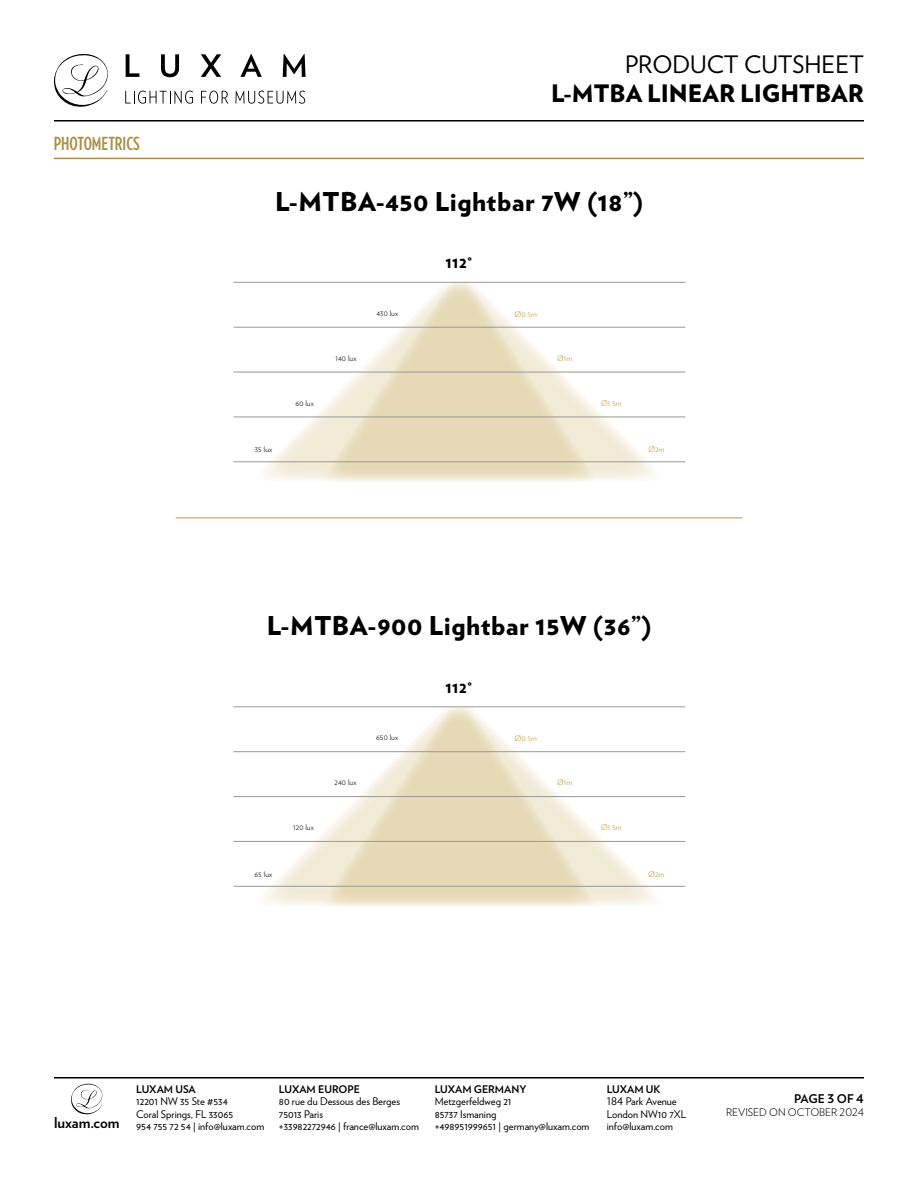
<style>
.page{position:relative;width:918px;height:1188px;background:#fff}
.page>*{position:absolute;margin:0;border:0;box-sizing:border-box;transform-origin:0 0}
.t1{font:900 25.95px "Verlag";letter-spacing:.02em;color:#000}
.t2{font:900 24px "Verlag";color:#000}
.t3{font:24px "Verlag";color:#000}
.t4{font:700 18px "Verlag Compressed";color:#aa8f45}
.t5{font:900 15.6px "Verlag";letter-spacing:.02em;color:#000}
.t6{font:700 15px "Verlag";color:#000}
.t7{font:700 12px "Verlag";letter-spacing:-.015em;color:#000}
.t8{font:10.5px/12.6px "Verlag";color:#000}
.t9{font:700 10.5px "Verlag";color:#000}
.t10{font:300 10.5px "Verlag";color:#000}
.t11{font:300 7.8px "Verlag";letter-spacing:.02em;color:#000}
.t12{font:300 7.8px "Verlag";letter-spacing:.02em;color:#bc9632}
</style>
<div class="page">
<svg style="left:54px;top:54px;width:54px;height:53px"></svg>
<svg style="left:126px;top:54px;width:13px;height:23px"></svg>
<svg style="left:161px;top:54px;width:18px;height:23px"></svg>
<svg style="left:201px;top:54px;width:20px;height:23px"></svg>
<svg style="left:240px;top:54px;width:22px;height:23px"></svg>
<svg style="left:283px;top:54px;width:23px;height:23px"></svg>
<svg style="left:125px;top:91px;width:68px;height:13px"></svg>
<svg style="left:201px;top:91px;width:27px;height:13px"></svg>
<svg style="left:235px;top:91px;width:70px;height:13px"></svg>
<hr style="left:54px;top:120px;width:810px;height:2px;background:#000">
<hr style="left:54px;top:1077px;width:810px;height:1px;background:#000">
<svg style="left:71px;top:1084px;width:31px;height:30px"></svg>
<hr style="left:54px;top:158px;width:810px;height:1px;background:#aa8f45">
<svg style="left:248px;top:326px;width:423px;height:154px"></svg>
<svg style="left:320px;top:283px;width:279px;height:199px"></svg>
<hr style="left:233px;top:282px;width:452px;height:1px;background:#999">
<hr style="left:233px;top:327px;width:452px;height:1px;background:#999">
<hr style="left:233px;top:372px;width:452px;height:1px;background:#999">
<hr style="left:233px;top:417px;width:452px;height:1px;background:#999">
<hr style="left:233px;top:461px;width:452px;height:1px;background:#999">
<hr style="left:176px;top:518px;width:566px;height:1px;background:#bc9632">
<svg style="left:248px;top:707px;width:423px;height:198px"></svg>
<svg style="left:320px;top:707px;width:279px;height:199px"></svg>
<hr style="left:233px;top:706px;width:452px;height:1px;background:#999">
<hr style="left:233px;top:751px;width:452px;height:1px;background:#999">
<hr style="left:233px;top:796px;width:452px;height:1px;background:#999">
<hr style="left:233px;top:841px;width:452px;height:1px;background:#999">
<hr style="left:233px;top:886px;width:452px;height:1px;background:#999">
<h3 class="t4" style="left:54px;top:131px;width:87px">PHOTOMETRICS</h3>
<h2 class="t3" style="left:625px;top:47px;width:240px">PRODUCT CUTSHEET</h2>
<h2 class="t2" style="left:551px;top:74px;width:314px">L-MTBA LINEAR LIGHTBAR</h2>
<h1 class="t1" style="left:275px;top:180px;width:370px">L-MTBA-450 Lightbar 7W (18”)</h1>
<h3 class="t5" style="left:446px;top:250px;width:29px">112°</h3>
<p class="t11" style="left:255px;top:444px;width:19px">35 lux</p>
<p class="t11" style="left:295px;top:397px;width:20px">60 lux</p>
<p class="t11" style="left:335px;top:352px;width:23px">140 lux</p>
<p class="t11" style="left:376px;top:307px;width:23px">430 lux</p>
<p class="t12" style="left:515px;top:308px;width:24px">Ø0.5m</p>
<p class="t12" style="left:557px;top:352px;width:17px">Ø1m</p>
<p class="t12" style="left:601px;top:397px;width:22px">Ø1.5m</p>
<p class="t12" style="left:648px;top:444px;width:18px">Ø2m</p>
<h1 class="t1" style="left:267px;top:604px;width:386px">L-MTBA-900 Lightbar 15W (36”)</h1>
<h3 class="t5" style="left:446px;top:674px;width:29px">112°</h3>
<p class="t11" style="left:254px;top:868px;width:19px">65 lux</p>
<p class="t11" style="left:293px;top:822px;width:22px">120 lux</p>
<p class="t11" style="left:335px;top:776px;width:23px">240 lux</p>
<p class="t11" style="left:376px;top:732px;width:24px">650 lux</p>
<p class="t12" style="left:515px;top:733px;width:24px">Ø0.5m</p>
<p class="t12" style="left:557px;top:776px;width:17px">Ø1m</p>
<p class="t12" style="left:601px;top:822px;width:22px">Ø1.5m</p>
<p class="t12" style="left:648px;top:868px;width:18px">Ø2m</p>
<p class="t9" style="left:136px;top:1080px;width:61px">LUXAM USA</p>
<p class="t8" style="left:136px;top:1095px;width:130px">12201 NW 35 Ste #534<br>Coral Springs, FL 33065<br>954 755 72 54 | info@luxam.com</p>
<p class="t9" style="left:279px;top:1081px;width:83px">LUXAM EUROPE</p>
<p class="t8" style="left:279px;top:1095px;width:123px">80 rue du Dessous des Berges<br>75013 Paris</p>
<h3 class="t6" style="left:54px;top:1111px;width:67px">luxam.com</h3>
<p class="t8" style="left:279px;top:1120px;width:141px">+33982272946 | france@luxam.com</p>
<p class="t9" style="left:435px;top:1080px;width:93px">LUXAM GERMANY</p>
<p class="t8" style="left:435px;top:1095px;width:156px">Metzgerfeldweg 21<br>85737 Ismaning<br>+498951999651 | germany@luxam.com</p>
<p class="t9" style="left:607px;top:1080px;width:55px">LUXAM UK</p>
<p class="t8" style="left:607px;top:1095px;width:81px">184 Park Avenue<br>London NW10 7XL info@luxam.com</p>
<p class="t7" style="left:794px;top:1089px;width:71px">PAGE 3 OF 4</p>
<p class="t10" style="left:726px;top:1104px;width:139px">REVISED ON OCTOBER 2024</p>
</div>
